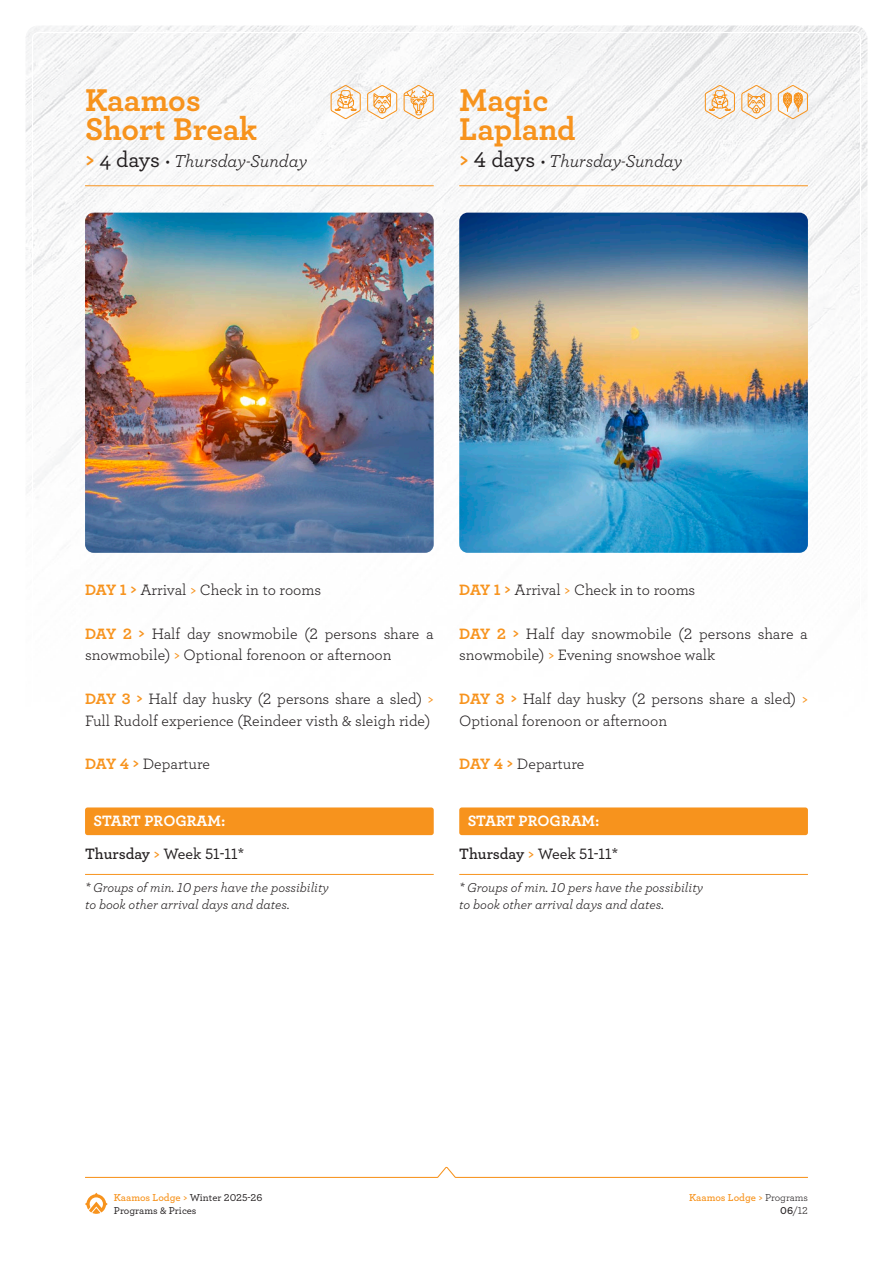
<style>
.page{position:relative;width:893px;height:1263px;background:#fff}
.page>*{position:absolute;margin:0;border:0;box-sizing:border-box;transform-origin:0 0}
.t1{font:700 33px "Archer";letter-spacing:-.005em;color:#f7931d}
.t2{font:italic 18px "Archer";color:#231f20}
.t3{font:15.75px/21.8px "Archer";color:#231f20}
.t4{font:500 15.75px "Archer";color:#231f20}
.t5{font:700 15.75px "Archer";color:#fff}
.t6{font:italic 13.5px "Archer";color:#231f20}
.t7{font:500 10.5px/12.6px "Archer";color:#231f20}
.t8{font:600 10.5px "Archer";color:#f7931d}
.t9{font:10.5px "Archer";color:#231f20}
.s1{font-weight:700;font-style:normal;font-size:22.5px;color:#f7931d}
.s2{font-weight:500;font-style:normal;font-size:22.5px}
.s3{font-weight:700;color:#f7931d}
.s4{font-weight:500;color:#f7931d}
.s5{font-weight:600}
.s6{font-weight:600;color:#f7931d}
.s7{font-weight:400;color:#231f20}
</style>
<div class="page">
<img style="left:26px;top:26px;width:841px;height:1167px">
<hr style="left:85px;top:185px;width:349px;height:1px;background:#f7931d">
<img style="left:459px;top:213px;width:349px;height:340px">
<svg style="left:367px;top:85px;width:30px;height:34px"></svg>
<svg style="left:741px;top:85px;width:30px;height:34px"></svg>
<svg style="left:404px;top:85px;width:30px;height:34px"></svg>
<svg style="left:778px;top:85px;width:30px;height:34px"></svg>
<svg style="left:331px;top:85px;width:30px;height:34px"></svg>
<svg style="left:705px;top:85px;width:30px;height:34px"></svg>
<hr style="left:459px;top:185px;width:349px;height:1px;background:#f7931d">
<img style="left:85px;top:213px;width:349px;height:340px">
<div style="left:85px;top:807px;width:349px;height:28px;background:#f7931d;border-radius:3px"></div>
<hr style="left:85px;top:874px;width:349px;height:1px;background:#f7931d">
<div style="left:459px;top:807px;width:349px;height:28px;background:#f7931d;border-radius:3px"></div>
<hr style="left:459px;top:874px;width:349px;height:1px;background:#f7931d">
<svg style="left:85px;top:1167px;width:723px;height:11px"></svg>
<svg style="left:85px;top:1193px;width:23px;height:21px"></svg>
<p class="t1" style="left:85px;top:74px;width:117px">Kaamos</p>
<p class="t1" style="left:85px;top:103px;width:174px">Short Break</p>
<p class="t2" style="left:85px;top:148px;width:224px"><span class="s1">&gt;</span> <span class="s2">4 days</span> • Thursday-Sunday</p>
<p class="t1" style="left:459px;top:74px;width:91px">Magic</p>
<p class="t1" style="left:459px;top:103px;width:118px">Lapland</p>
<p class="t2" style="left:459px;top:148px;width:225px"><span class="s1">&gt;</span> <span class="s2">4 days</span> • Thursday-Sunday</p>
<p class="t3" style="left:85px;top:578px;width:238px"><span class="s3">DAY 1 &gt;</span> Arrival <span class="s4">&gt;</span> Check in to rooms</p>
<p class="t3" style="left:85px;top:622px;width:350px"><span class="s3">DAY 2 &gt;</span> Half day snowmobile (2 persons share a snowmobile) <span class="s4">&gt;</span> Optional forenoon or afternoon</p>
<p class="t3" style="left:85px;top:687px;width:350px"><span class="s3">DAY 3 &gt;</span> Half day husky (2 persons share a sled) <span class="s4">&gt;<br></span>Full Rudolf experience (Reindeer visth &amp; sleigh ride)</p>
<p class="t3" style="left:85px;top:752px;width:127px"><span class="s3">DAY 4 &gt;</span> Departure</p>
<p class="t5" style="left:94px;top:809px;width:133px">START PROGRAM:</p>
<p class="t4" style="left:85px;top:843px;width:161px"><span class="s5">Thursday</span> <span class="s6">&gt;</span> Week 51-11*</p>
<p class="t6" style="left:85px;top:878px;width:245px">* Groups of min. 10 pers have the possibility</p>
<p class="t6" style="left:85px;top:894px;width:206px">to book other arrival days and dates.</p>
<p class="t3" style="left:459px;top:578px;width:238px"><span class="s3">DAY 1 &gt;</span> Arrival <span class="s4">&gt;</span> Check in to rooms</p>
<p class="t3" style="left:459px;top:622px;width:350px"><span class="s3">DAY 2 &gt;</span> Half day snowmobile (2 persons share a snowmobile) <span class="s4">&gt;</span> Evening snowshoe walk</p>
<p class="t3" style="left:459px;top:687px;width:350px"><span class="s3">DAY 3 &gt;</span> Half day husky (2 persons share a sled) <span class="s4">&gt;<br></span>Optional forenoon or afternoon</p>
<p class="t3" style="left:459px;top:752px;width:127px"><span class="s3">DAY 4 &gt;</span> Departure</p>
<p class="t5" style="left:468px;top:809px;width:133px">START PROGRAM:</p>
<p class="t4" style="left:459px;top:843px;width:161px"><span class="s5">Thursday</span> <span class="s6">&gt;</span> Week 51-11*</p>
<p class="t6" style="left:459px;top:878px;width:245px">* Groups of min. 10 pers have the possibility</p>
<p class="t6" style="left:459px;top:894px;width:206px">to book other arrival days and dates.</p>
<p class="t7" style="left:114px;top:1191px;width:150px"><span class="s6">Kaamos Lodge &gt;</span> Winter 2025-26<br>Programs &amp; Prices</p>
<p class="t8" style="left:689px;top:1190px;width:120px">Kaamos Lodge &gt; <span class="s7">Programs</span></p>
<p class="t9" style="left:780px;top:1203px;width:29px"><span class="s5">06</span>/12</p>
</div>
